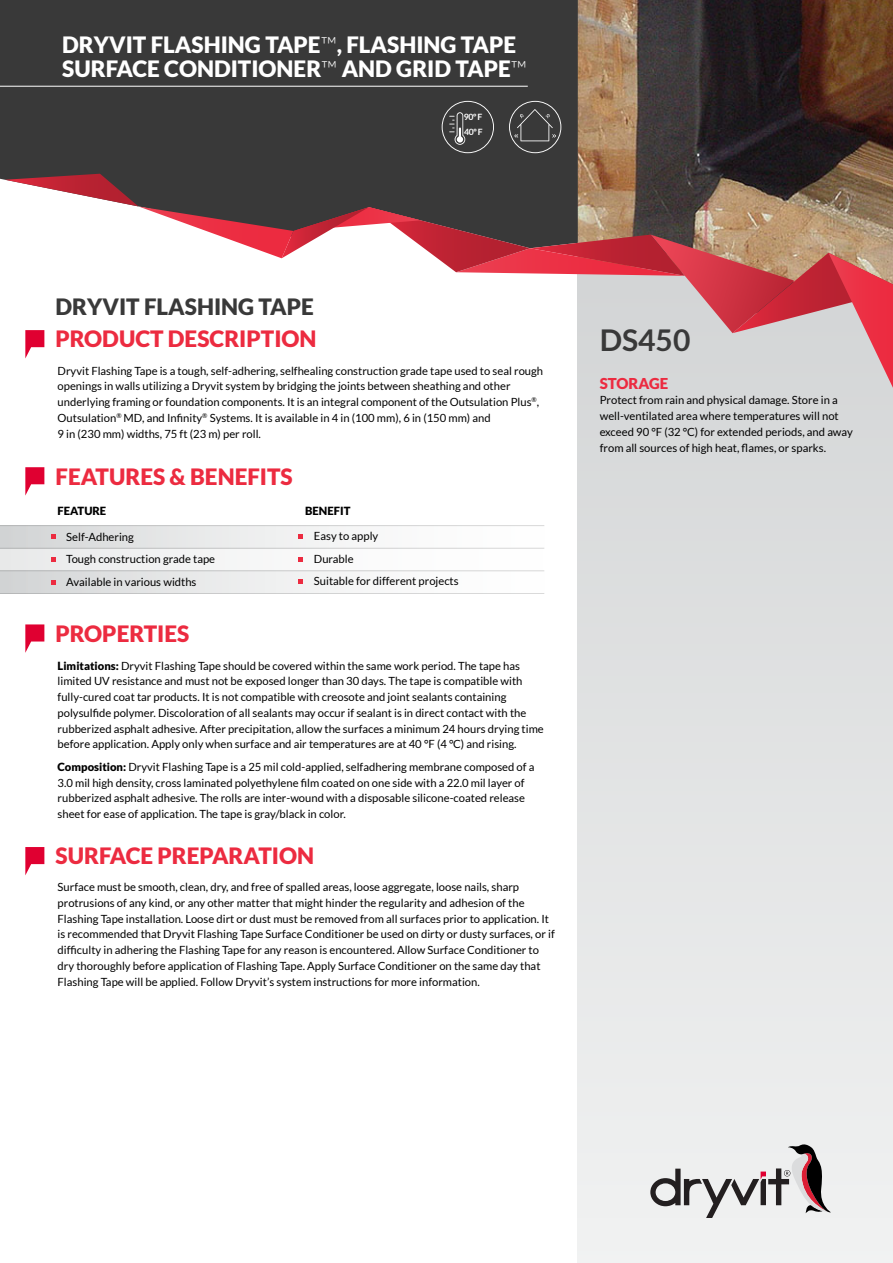
<style>
.page{position:relative;width:893px;height:1263px;background:#fff}
.page>*{position:absolute;margin:0;border:0;box-sizing:border-box;transform-origin:0 0}
.t1{font:700 30px "Lato";color:#393939}
.t2{font:900 22.5px "Lato";color:#ec2b40}
.t3{font:900 22.5px/24px "Lato";color:#fff}
.t4{font:900 22.5px "Lato";color:#393939}
.t5{font:900 15px "Lato";color:#ec2b40}
.t6{font:11.25px/15.8px "Lato";color:#000}
.t7{font:900 11.25px "Lato";color:#000}
.t8{font:700 8.7px "Lato";letter-spacing:-.04em;color:#fff}
.s1{font-weight:300}
.s2{font-weight:900}
</style>
<div class="page">
<div style="left:0;top:526px;width:544px;height:22px;background:linear-gradient(to right,#d6d7d8,#fff)"></div>
<div style="left:0;top:548px;width:544px;height:23px;background:linear-gradient(to right,#eaebec,#fff)"></div>
<div style="left:0;top:571px;width:544px;height:22px;background:linear-gradient(to right,#d6d7d8,#fff)"></div>
<div style="left:578px;top:216px;width:315px;height:1047px;background:linear-gradient(to right,#e3e4e5,#e3e4e5)"></div>
<div style="left:0;top:0;width:578px;height:180px;background:#393939"></div>
<img style="left:578px;top:0;width:315px;height:174px">
<hr style="left:0;top:86px;width:528px;height:1px;background:#fff">
<svg style="left:509px;top:101px;width:52px;height:52px;background:#4c4c4c"></svg>
<svg style="left:442px;top:101px;width:52px;height:52px;background:#4d4d4d"></svg>
<hr style="left:0;top:525px;width:544px;height:1px;background:#393939">
<hr style="left:0;top:548px;width:544px;height:1px;background:#393939">
<hr style="left:0;top:570px;width:544px;height:1px;background:#393939">
<hr style="left:0;top:593px;width:544px;height:1px;background:#393939">
<svg style="left:51px;top:535px;width:4px;height:4px"></svg>
<svg style="left:51px;top:557px;width:4px;height:4px"></svg>
<svg style="left:51px;top:580px;width:4px;height:4px"></svg>
<svg style="left:298px;top:534px;width:4px;height:4px"></svg>
<svg style="left:298px;top:557px;width:4px;height:4px"></svg>
<svg style="left:298px;top:580px;width:4px;height:4px"></svg>
<svg style="left:5px;top:174px;width:888px;height:214px"></svg>
<svg style="left:25px;top:467px;width:19px;height:29px"></svg>
<svg style="left:25px;top:624px;width:19px;height:29px"></svg>
<svg style="left:25px;top:847px;width:19px;height:28px"></svg>
<svg style="left:650px;top:1144px;width:181px;height:74px"></svg>
<h2 class="t3" style="left:62px;top:33px;width:466px">DRYVIT FLASHING TAPE<span class="s1">™</span>, FLASHING TAPE<br>SURFACE CONDITIONER<span class="s1">™</span> AND GRID TAPE<span class="s1">™</span></h2>
<p class="t8" style="left:464px;top:112px;width:20px">90º F</p>
<h2 class="t4" style="left:56px;top:294px;width:260px">DRYVIT FLASHING TAPE</h2>
<p class="t8" style="left:464px;top:127px;width:20px">40º F</p>
<h2 class="t2" style="left:56px;top:326px;width:262px">PRODUCT DESCRIPTION</h2>
<h1 class="t1" style="left:600px;top:322px;width:92px">DS450</h1>
<p class="t6" style="left:58px;top:363px;width:487px">Dryvit Flashing Tape is a tough, self-adhering, selfhealing construction grade tape used to seal rough openings in walls utilizing a Dryvit system by bridging the joints between sheathing and other underlying framing or foundation components. It is an integral component of the Outsulation Plus<sup>®</sup>, Outsulation<sup>®</sup> MD, and Infinity<sup>®</sup> Systems. It is available in 4 in (100 mm), 6 in (150 mm) and<br>9 in (230 mm) widths, 75 ft (23 m) per roll.</p>
<h2 class="t2" style="left:56px;top:463px;width:239px">FEATURES &amp; BENEFITS</h2>
<p class="t7" style="left:58px;top:504px;width:50px">FEATURE</p>
<p class="t6" style="left:66px;top:525px;width:150px;line-height:22.5px">Self-Adhering<br>Tough construction grade tape<br>Available in various widths</p>
<p class="t7" style="left:305px;top:504px;width:47px">BENEFIT</p>
<p class="t6" style="left:314px;top:525px;width:146px;line-height:22.5px">Easy to apply<br>Durable<br>Suitable for different projects</p>
<h2 class="t2" style="left:56px;top:621px;width:135px">PROPERTIES</h2>
<p class="t6" style="left:58px;top:657px;width:488px"><span class="s2">Limitations:</span> Dryvit Flashing Tape should be covered within the same work period. The tape has limited UV resistance and must not be exposed longer than 30 days. The tape is compatible with fully-cured coat tar products. It is not compatible with creosote and joint sealants containing polysulfide polymer. Discoloration of all sealants may occur if sealant is in direct contact with the rubberized asphalt adhesive. After precipitation, allow the surfaces a minimum 24 hours drying time before application. Apply only when surface and air temperatures are at 40 °F (4 °C) and rising.</p>
<p class="t6" style="left:58px;top:759px;width:478px"><span class="s2">Composition:</span> Dryvit Flashing Tape is a 25 mil cold-applied, selfadhering membrane composed of a 3.0 mil high density, cross laminated polyethylene film coated on one side with a 22.0 mil layer of rubberized asphalt adhesive. The rolls are inter-wound with a disposable silicone-coated release sheet for ease of application. The tape is gray/black in color.</p>
<h2 class="t2" style="left:56px;top:842px;width:260px">SURFACE PREPARATION</h2>
<p class="t6" style="left:58px;top:879px;width:499px">Surface must be smooth, clean, dry, and free of spalled areas, loose aggregate, loose nails, sharp protrusions of any kind, or any other matter that might hinder the regularity and adhesion of the Flashing Tape installation. Loose dirt or dust must be removed from all surfaces prior to application. It is recommended that Dryvit Flashing Tape Surface Conditioner be used on dirty or dusty surfaces, or if difficulty in adhering the Flashing Tape for any reason is encountered. Allow Surface Conditioner to dry thoroughly before application of Flashing Tape. Apply Surface Conditioner on the same day that Flashing Tape will be applied. Follow Dryvit’s system instructions for more information.</p>
<h3 class="t5" style="left:600px;top:374px;width:70px">STORAGE</h3>
<p class="t6" style="left:600px;top:392px;width:255px">Protect from rain and physical damage. Store in a well-ventilated area where temperatures will not exceed 90 °F (32 °C) for extended periods, and away from all sources of high heat, flames, or sparks.</p>
</div>
